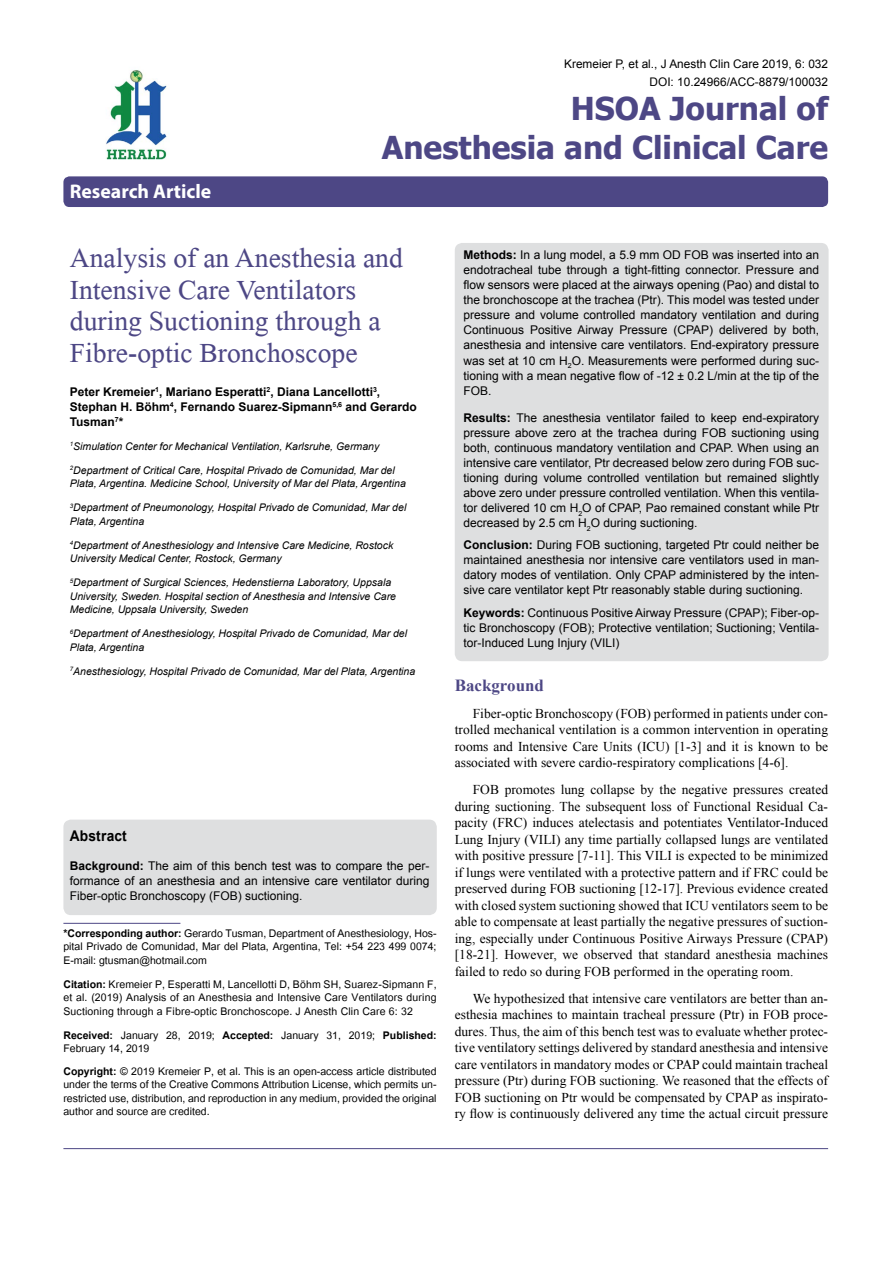
<style>
.page{position:relative;width:893px;height:1263px;background:#fff}
.page>*{position:absolute;margin:0;border:0;box-sizing:border-box;transform-origin:0 0}
.t1{font:41.25px/31.5px "Microsoft Himalaya";color:#4d4785}
.t2{font:700 31.5px/39px "Tahoma";color:#4d4785;text-align:right}
.t3{font:700 19.8px "Myriad Hebrew";color:#fff}
.t4{font:700 16.95px "Times New Roman";color:#4d4785}
.t5{font:700 14.85px "Arial";letter-spacing:.015em;color:#000;scale:.93 1}
.t6{font:14.7px/13.5px "Utsaah";color:#000;text-align:justify}
.t7{font:13.5px/16.5px "Times New Roman";color:#000;text-align:justify}
.t8{font:12px/15px "Arial";color:#000;text-align:justify}
.t9{font:700 12px/15px "Arial";color:#000}
.t10{font:11.85px/18px "Arial";color:#000;text-align:right}
.t11{font:italic 10.5px/13.5px "Arial";color:#000}
.s1{font-weight:700}
</style>
<div class="page">
<div style="left:63px;top:176px;width:765px;height:31px;background:#4d4785;border-radius:6px"></div>
<hr style="left:63px;top:923px;width:117px;height:1px;background:#4d4785">
<img style="left:106px;top:70px;width:61px;height:90px">
<hr style="left:63px;top:1148px;width:765px;height:1px;background:#4d4785">
<div style="left:63px;top:820px;width:374px;height:95px;background:#dedfe0;border-radius:8px"></div>
<div style="left:455px;top:243px;width:374px;height:418px;background:#dedfe0;border-radius:8px"></div>
<h3 class="t3" style="left:70px;top:180px;width:143px">Research Article</h3>
<p class="t10" style="left:564px;top:55px;width:265px">Kremeier P, et al., J Anesth Clin Care 2019, 6: 032<br>DOI: 10.24966/ACC-8879/100032</p>
<h2 class="t2" style="left:382px;top:87px;width:448px">HSOA Journal of<br>Anesthesia and Clinical Care</h2>
<h1 class="t1" style="left:70px;top:237px;width:335px">Analysis of an Anesthesia and<br>Intensive Care Ventilators during Suctioning through a<br>Fibre-optic Bronchoscope</h1>
<p class="t9" style="left:70px;top:384px;width:348px">Peter Kremeier<sup>1</sup>, Mariano Esperatti<sup>2</sup>, Diana Lancellotti<sup>3</sup>,<br>Stephan H. Böhm<sup>4</sup>, Fernando Suarez-Sipmann<sup>5,6</sup> and Gerardo<br>Tusman<sup>7</sup>*</p>
<p class="t11" style="left:70px;top:439px;width:311px"><sup>1</sup>Simulation Center for Mechanical Ventilation, Karlsruhe, Germany</p>
<p class="t11" style="left:70px;top:463px;width:337px"><sup>2</sup>Department of Critical Care, Hospital Privado de Comunidad, Mar del<br>Plata, Argentina. Medicine School, University of Mar del Plata, Argentina</p>
<p class="t11" style="left:70px;top:501px;width:338px"><sup>3</sup>Department of Pneumonology, Hospital Privado de Comunidad, Mar del<br>Plata, Argentina</p>
<p class="t11" style="left:70px;top:538px;width:325px"><sup>4</sup>Department of Anesthesiology and Intensive Care Medicine, Rostock<br>University Medical Center, Rostock, Germany</p>
<p class="t11" style="left:70px;top:576px;width:328px"><sup>5</sup>Department of Surgical Sciences, Hedenstierna Laboratory, Uppsala<br>University, Sweden. Hospital section of Anesthesia and Intensive Care<br>Medicine, Uppsala University, Sweden</p>
<p class="t11" style="left:70px;top:627px;width:339px"><sup>6</sup>Department of Anesthesiology, Hospital Privado de Comunidad, Mar del<br>Plata, Argentina</p>
<p class="t11" style="left:70px;top:664px;width:347px"><sup>7</sup>Anesthesiology, Hospital Privado de Comunidad, Mar del Plata, Argentina</p>
<p class="t5" style="left:70px;top:826px;width:63px">Abstract</p>
<p class="t8" style="left:70px;top:858px;width:361px"><span class="s1">Background:</span> The aim of this bench test was to compare the per&shy;formance of an anesthesia and an intensive care ventilator during Fiber-optic Bronchoscopy (FOB) suctioning.</p>
<p class="t6" style="left:63px;top:927px;width:375px"><span class="s1">*Corresponding author:</span> Gerardo Tusman, Department of Anesthesiology, Hos&shy;pital Privado de Comunidad, Mar del Plata, Argentina, Tel: +54 223 499 0074; E-mail: gtusman@hotmail.com</p>
<p class="t6" style="left:63px;top:978px;width:375px"><span class="s1">Citation:</span> Kremeier P, Esperatti M, Lancellotti D, Böhm SH, Suarez-Sipmann F, et al. (2019) Analysis of an Anesthesia and Intensive Care Ventilators during Suctioning through a Fibre-optic Bronchoscope. J Anesth Clin Care 6: 32</p>
<p class="t6" style="left:63px;top:1029px;width:375px"><span class="s1">Received:</span> January 28, 2019; <span class="s1">Accepted:</span> January 31, 2019; <span class="s1">Published:<br></span>February 14, 2019</p>
<p class="t6" style="left:63px;top:1065px;width:375px"><span class="s1">Copyright:</span> © 2019 Kremeier P, et al. This is an open-access article distributed under the terms of the Creative Commons Attribution License, which permits un&shy;restricted use, distribution, and reproduction in any medium, provided the original author and source are credited.</p>
<p class="t8" style="left:464px;top:248px;width:357px"><span class="s1">Methods:</span> In a lung model, a 5.9 mm OD FOB was inserted into an endotracheal tube through a tight-fitting connector. Pressure and flow sensors were placed at the airways opening (Pao) and distal to the bronchoscope at the trachea (Ptr). This model was tested under pressure and volume controlled mandatory ventilation and during Continuous Positive Airway Pressure (CPAP) delivered by both, anesthesia and intensive care ventilators. End-expiratory pressure was set at 10 cm H<sub>2</sub>O. Measurements were performed during suc&shy;tioning with a mean negative flow of -12 ± 0.2 L/min at the tip of the FOB.</p>
<p class="t8" style="left:464px;top:410px;width:357px"><span class="s1">Results:</span> The anesthesia ventilator failed to keep end-expiratory pressure above zero at the trachea during FOB suctioning using both, continuous mandatory ventilation and CPAP. When using an intensive care ventilator, Ptr decreased below zero during FOB suc&shy;tioning during volume controlled ventilation but remained slightly above zero under pressure controlled ventilation. When this ventila&shy;tor delivered 10 cm H<sub>2</sub>O of CPAP, Pao remained constant while Ptr decreased by 2.5 cm H<sub>2</sub>O during suctioning.</p>
<p class="t8" style="left:463px;top:537px;width:357px"><span class="s1">Conclusion:</span> During FOB suctioning, targeted Ptr could neither be maintained anesthesia nor intensive care ventilators used in man&shy;datory modes of ventilation. Only CPAP administered by the inten&shy;sive care ventilator kept Ptr reasonably stable during suctioning.</p>
<p class="t8" style="left:463px;top:605px;width:357px"><span class="s1">Keywords:</span> Continuous Positive Airway Pressure (CPAP); Fiber-op&shy;tic Bronchoscopy (FOB); Protective ventilation; Suctioning; Ventila&shy;tor-Induced Lung Injury (VILI)</p>
<h3 class="t4" style="left:455px;top:673px;width:91px">Background</h3>
<p class="t7" style="left:455px;top:705px;width:375px;text-indent:18px">Fiber-optic Bronchoscopy (FOB) performed in patients under con&shy;trolled mechanical ventilation is a common intervention in operating rooms and Intensive Care Units (ICU) [1-3] and it is known to be associated with severe cardio-respiratory complications [4-6].</p>
<p class="t7" style="left:455px;top:781px;width:375px;text-indent:18px">FOB promotes lung collapse by the negative pressures created during suctioning. The subsequent loss of Functional Residual Ca&shy;pacity (FRC) induces atelectasis and potentiates Ventilator-Induced Lung Injury (VILI) any time partially collapsed lungs are ventilated with positive pressure [7-11]. This VILI is expected to be minimized if lungs were ventilated with a protective pattern and if FRC could be preserved during FOB suctioning [12-17]. Previous evidence created with closed system suctioning showed that ICU ventilators seem to be able to compensate at least partially the negative pressures of suction&shy;ing, especially under Continuous Positive Airways Pressure (CPAP) [18-21]. However, we observed that standard anesthesia machines failed to redo so during FOB performed in the operating room.</p>
<p class="t7" style="left:455px;top:990px;width:375px;text-indent:18px">We hypothesized that intensive care ventilators are better than an&shy;esthesia machines to maintain tracheal pressure (Ptr) in FOB proce&shy;dures. Thus, the aim of this bench test was to evaluate whether protec&shy;tive ventilatory settings delivered by standard anesthesia and intensive care ventilators in mandatory modes or CPAP could maintain tracheal pressure (Ptr) during FOB suctioning. We reasoned that the effects of FOB suctioning on Ptr would be compensated by CPAP as inspirato&shy;ry flow is continuously delivered any time the actual circuit pressure</p>
</div>
